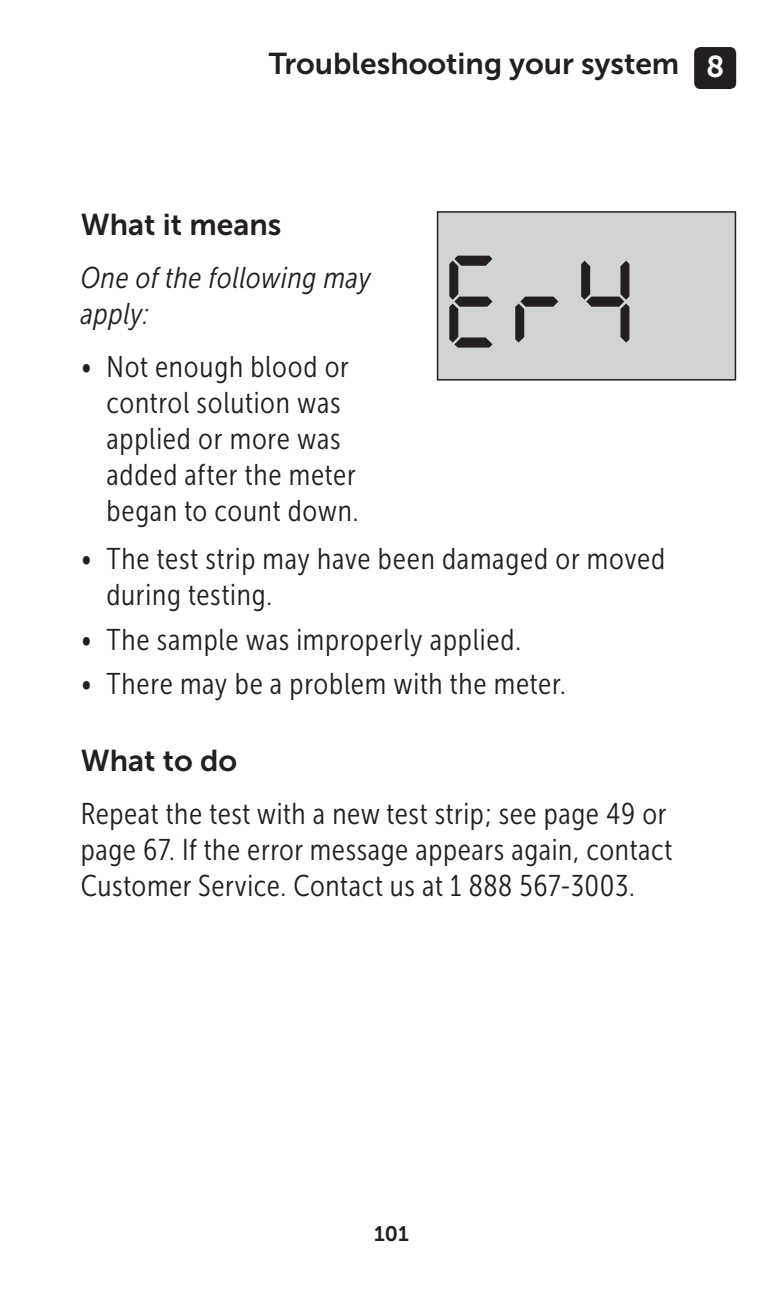
<style>
.page{position:relative;width:783px;height:1293px;background:#fff}
.page>*{position:absolute;margin:0;border:0;box-sizing:border-box;transform-origin:0 0}
.t1{font:30px/36px "Museo Sans Cond 300";letter-spacing:.02em;color:#231f20}
.t2{font:30px "Museo Sans 700";color:#231f20}
.t3{font:italic 30px/36px "Museo Sans Cond 300";letter-spacing:.02em;color:#231f20}
.t4{font:21px "Museo Sans 700";color:#231f20}
.s1{color:#fff}
</style>
<div class="page">
<div style="left:694px;top:47px;width:42px;height:42px;background:#231f20;border-radius:6px"></div>
<div style="left:437px;top:212px;width:298px;height:168px;background:#d1d3d4"></div>
<svg style="left:581px;top:261px;width:48px;height:82px"></svg>
<svg style="left:515px;top:296px;width:43px;height:47px"></svg>
<svg style="left:449px;top:256px;width:43px;height:92px"></svg>
<div style="left:436px;top:211px;width:300px;height:169px;border:2px solid #231f20"></div>
<p class="t2" style="left:269px;top:47px;width:457px">Troubleshooting your system <span class="s1">8</span></p>
<p class="t2" style="left:81px;top:208px;width:202px">What it means</p>
<p class="t3" style="left:81px;top:260px;width:292px">One of the following may apply:</p>
<p class="t1" style="left:106px;top:349px;width:253px;text-indent:-26px">• Not enough blood or control solution was applied or more was added after the meter began to count down.</p>
<p class="t1" style="left:106px;top:541px;width:560px;text-indent:-26px">• The test strip may have been damaged or moved during testing.</p>
<p class="t1" style="left:81px;top:621px;width:441px">• The sample was improperly applied.</p>
<p class="t1" style="left:81px;top:666px;width:486px">• There may be a problem with the meter.</p>
<p class="t2" style="left:81px;top:744px;width:158px">What to do</p>
<p class="t1" style="left:81px;top:796px;width:592px">Repeat the test with a new test strip; see page 49 or page 67. If the error message appears again, contact<br>Customer Service. Contact us at 1 888 567-3003.</p>
<p class="t4" style="left:374px;top:1221px;width:36px">101</p>
</div>
